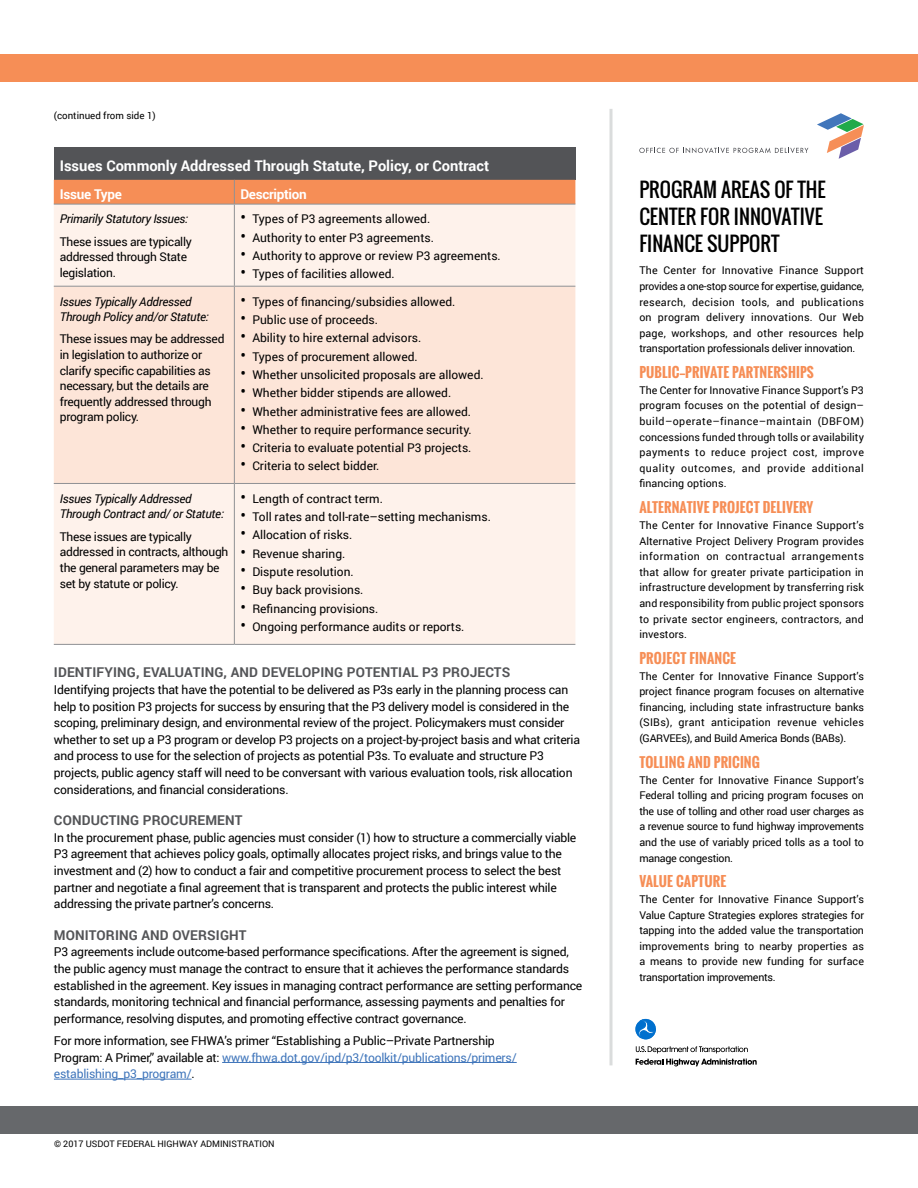
<style>
.page{position:relative;width:918px;height:1188px;background:#fff}
.page>*{position:absolute;margin:0;border:0;box-sizing:border-box;transform-origin:0 0}
.t1{font:19.5px/27px "Oswald";color:#000}
.t2{font:700 14.7px "Roboto";color:#fff}
.t3{font:700 13.5px "Roboto";letter-spacing:.01em;color:#535457}
.t4{font:700 13.5px "Oswald";letter-spacing:.01em;color:#f68e56}
.t5{font:700 13.5px "Roboto";letter-spacing:-.02em;color:#fff}
.t6{font:12.15px/16.6px "Roboto";letter-spacing:-.02em;color:#000}
.t7{font:12px "Roboto";color:#000}
.t8{font:12px/15.6px "Roboto";letter-spacing:-.025em;color:#000}
.t9{font:italic 12px/15.6px "Roboto";letter-spacing:-.02em;color:#000}
.t10{font:10.65px/15.6px "Roboto";letter-spacing:-.01em;color:#000;text-align:justify}
.t11{font:9.75px "Roboto";color:#000}
.t12{font:9px "Roboto";color:#000}
.s1{font-size:16.5px}
.s2{color:#4076bb}
</style>
<div class="page">
<div style="left:0;top:1106px;width:918px;height:28px;background:#66686b"></div>
<div style="left:0;top:54px;width:918px;height:28px;background:#f68e56"></div>
<hr style="left:222px;top:1062px;width:295px;height:1px;background:#4076bb">
<hr style="left:54px;top:1079px;width:138px;height:1px;background:#4076bb">
<hr style="left:610px;top:109px;width:3px;height:956px;background:#dadcdc">
<svg style="left:817px;top:113px;width:47px;height:46px"></svg>
<svg style="left:639px;top:148px;width:169px;height:5px"></svg>
<svg style="left:636px;top:1046px;width:112px;height:7px"></svg>
<svg style="left:636px;top:1059px;width:121px;height:7px"></svg>
<svg style="left:635px;top:1019px;width:21px;height:20px"></svg>
<div style="left:54px;top:147px;width:521px;height:33px;background:#535457"></div>
<div style="left:54px;top:205px;width:521px;height:439px;background:#fef2eb"></div>
<div style="left:54px;top:287px;width:521px;height:196px;background:#fde5d8"></div>
<div style="left:54px;top:180px;width:521px;height:24px;background:#f68e56"></div>
<hr style="left:234px;top:204px;width:1px;height:82px;background:#8f9194">
<hr style="left:54px;top:286px;width:180px;height:1px;background:#8f9194">
<hr style="left:234px;top:286px;width:341px;height:1px;background:#8f9194">
<hr style="left:234px;top:287px;width:1px;height:196px;background:#8f9194">
<hr style="left:54px;top:483px;width:180px;height:1px;background:#8f9194">
<hr style="left:234px;top:483px;width:341px;height:1px;background:#8f9194">
<hr style="left:234px;top:484px;width:1px;height:160px;background:#8f9194">
<hr style="left:54px;top:644px;width:180px;height:1px;background:#8f9194">
<hr style="left:234px;top:644px;width:341px;height:1px;background:#8f9194">
<hr style="left:54px;top:204px;width:180px;height:1px;background:#8f9194">
<hr style="left:234px;top:204px;width:341px;height:1px;background:#8f9194">
<p class="t11" style="left:54px;top:109px;width:104px">(continued from side 1)</p>
<p class="t2" style="left:60px;top:156px;width:431px">Issues Commonly Addressed Through Statute, Policy, or Contract</p>
<p class="t5" style="left:60px;top:185px;width:64px">Issue Type</p>
<p class="t5" style="left:240px;top:185px;width:68px">Description</p>
<p class="t9" style="left:60px;top:211px;width:130px">Primarily Statutory Issues:</p>
<p class="t8" style="left:60px;top:233px;width:134px">These issues are typically addressed through State legislation.</p>
<p class="t7" style="left:240px;top:211px;width:191px"><span class="s1">•</span> Types of P3 agreements allowed.</p>
<p class="t7" style="left:240px;top:229px;width:195px"><span class="s1">•</span> Authority to enter P3 agreements.</p>
<p class="t7" style="left:240px;top:247px;width:262px"><span class="s1">•</span> Authority to approve or review P3 agreements.</p>
<p class="t7" style="left:240px;top:266px;width:156px"><span class="s1">•</span> Types of facilities allowed.</p>
<p class="t9" style="left:60px;top:293px;width:151px">Issues Typically Addressed<br>Through Policy and/or Statute:</p>
<p class="t8" style="left:60px;top:331px;width:166px">These issues may be addressed in legislation to authorize or clarify specific capabilities as necessary, but the details are frequently addressed through program policy.</p>
<p class="t9" style="left:60px;top:490px;width:166px">Issues Typically Addressed<br>Through Contract and/ or Statute:</p>
<p class="t8" style="left:60px;top:528px;width:170px">These issues are typically addressed in contracts, although the general parameters may be set by statute or policy.</p>
<p class="t7" style="left:240px;top:293px;width:217px"><span class="s1">•</span> Types of financing/subsidies allowed.</p>
<p class="t7" style="left:240px;top:311px;width:139px"><span class="s1">•</span> Public use of proceeds.</p>
<p class="t7" style="left:240px;top:329px;width:182px"><span class="s1">•</span> Ability to hire external advisors.</p>
<p class="t7" style="left:240px;top:348px;width:179px"><span class="s1">•</span> Types of procurement allowed.</p>
<p class="t7" style="left:240px;top:366px;width:245px"><span class="s1">•</span> Whether unsolicited proposals are allowed.</p>
<p class="t7" style="left:240px;top:384px;width:212px"><span class="s1">•</span> Whether bidder stipends are allowed.</p>
<p class="t7" style="left:240px;top:403px;width:232px"><span class="s1">•</span> Whether administrative fees are allowed.</p>
<p class="t7" style="left:240px;top:421px;width:233px"><span class="s1">•</span> Whether to require performance security.</p>
<p class="t7" style="left:240px;top:439px;width:233px"><span class="s1">•</span> Criteria to evaluate potential P3 projects.</p>
<p class="t7" style="left:240px;top:458px;width:141px"><span class="s1">•</span> Criteria to select bidder.</p>
<p class="t7" style="left:240px;top:490px;width:144px"><span class="s1">•</span> Length of contract term.</p>
<p class="t7" style="left:240px;top:508px;width:252px"><span class="s1">•</span> Toll rates and toll-rate–setting mechanisms.</p>
<p class="t7" style="left:240px;top:527px;width:114px"><span class="s1">•</span> Allocation of risks.</p>
<p class="t7" style="left:240px;top:545px;width:107px"><span class="s1">•</span> Revenue sharing.</p>
<p class="t7" style="left:240px;top:563px;width:115px"><span class="s1">•</span> Dispute resolution.</p>
<p class="t7" style="left:240px;top:582px;width:125px"><span class="s1">•</span> Buy back provisions.</p>
<p class="t7" style="left:240px;top:600px;width:140px"><span class="s1">•</span> Refinancing provisions.</p>
<p class="t7" style="left:240px;top:618px;width:226px"><span class="s1">•</span> Ongoing performance audits or reports.</p>
<p class="t3" style="left:54px;top:663px;width:458px">IDENTIFYING, EVALUATING, AND DEVELOPING POTENTIAL P3 PROJECTS</p>
<p class="t6" style="left:54px;top:681px;width:528px">Identifying projects that have the potential to be delivered as P3s early in the planning process can help to position P3 projects for success by ensuring that the P3 delivery model is considered in the scoping, preliminary design, and environmental review of the project. Policymakers must consider whether to set up a P3 program or develop P3 projects on a project-by-project basis and what criteria and process to use for the selection of projects as potential P3s. To evaluate and structure P3 projects, public agency staff will need to be conversant with various evaluation tools, risk allocation considerations, and financial considerations.</p>
<p class="t3" style="left:54px;top:811px;width:190px">CONDUCTING PROCUREMENT</p>
<p class="t6" style="left:54px;top:829px;width:524px">In the procurement phase, public agencies must consider (1) how to structure a commercially viable P3 agreement that achieves policy goals, optimally allocates project risks, and brings value to the investment and (2) how to conduct a fair and competitive procurement process to select the best partner and negotiate a final agreement that is transparent and protects the public interest while addressing the private partner’s concerns.</p>
<p class="t3" style="left:54px;top:925px;width:194px">MONITORING AND OVERSIGHT</p>
<p class="t6" style="left:54px;top:943px;width:530px">P3 agreements include outcome-based performance specifications. After the agreement is signed, the public agency must manage the contract to ensure that it achieves the performance standards established in the agreement. Key issues in managing contract performance are setting performance standards, monitoring technical and financial performance, assessing payments and penalties for performance, resolving disputes, and promoting effective contract governance.</p>
<p class="t6" style="left:54px;top:1032px;width:464px">For more information, see FHWA’s primer “Establishing a Public–Private Partnership<br>Program: A Primer,” available at: <span class="s2">www.fhwa.dot.gov/ipd/p3/toolkit/publications/primers/ establishing_p3_program/</span>.</p>
<p class="t12" style="left:54px;top:1137px;width:222px">© 2017 USDOT FEDERAL HIGHWAY ADMINISTRATION</p>
<h1 class="t1" style="left:639px;top:176px;width:188px">PROGRAM AREAS OF THE<br>CENTER FOR INNOVATIVE<br>FINANCE SUPPORT</h1>
<p class="t10" style="left:639px;top:262px;width:226px">The Center for Innovative Finance Support provides a one-stop source for expertise, guidance, research, decision tools, and publications on program delivery innovations. Our Web page, workshops, and other resources help transportation professionals deliver innovation.</p>
<p class="t4" style="left:639px;top:362px;width:176px">PUBLIC—PRIVATE PARTNERSHIPS</p>
<p class="t10" style="left:639px;top:382px;width:226px">The Center for Innovative Finance Support’s P3 program focuses on the potential of design– build–operate–finance–maintain (DBFOM) concessions funded through tolls or availability payments to reduce project cost, improve quality outcomes, and provide additional financing options.</p>
<p class="t4" style="left:639px;top:497px;width:175px">ALTERNATIVE PROJECT DELIVERY</p>
<p class="t10" style="left:639px;top:517px;width:226px">The Center for Innovative Finance Support’s Alternative Project Delivery Program provides information on contractual arrangements that allow for greater private participation in infrastructure development by transferring risk and responsibility from public project sponsors to private sector engineers, contractors, and investors.</p>
<p class="t4" style="left:639px;top:648px;width:98px">PROJECT FINANCE</p>
<p class="t10" style="left:639px;top:668px;width:226px">The Center for Innovative Finance Support’s project finance program focuses on alternative financing, including state infrastructure banks (SIBs), grant anticipation revenue vehicles (GARVEEs), and Build America Bonds (BABs).</p>
<p class="t4" style="left:639px;top:752px;width:122px">TOLLING AND PRICING</p>
<p class="t10" style="left:639px;top:772px;width:226px">The Center for Innovative Finance Support’s Federal tolling and pricing program focuses on the use of tolling and other road user charges as a revenue source to fund highway improvements and the use of variably priced tolls as a tool to manage congestion.</p>
<p class="t4" style="left:639px;top:871px;width:88px">VALUE CAPTURE</p>
<p class="t10" style="left:639px;top:891px;width:226px">The Center for Innovative Finance Support’s Value Capture Strategies explores strategies for tapping into the added value the transportation improvements bring to nearby properties as a means to provide new funding for surface transportation improvements.</p>
</div>
